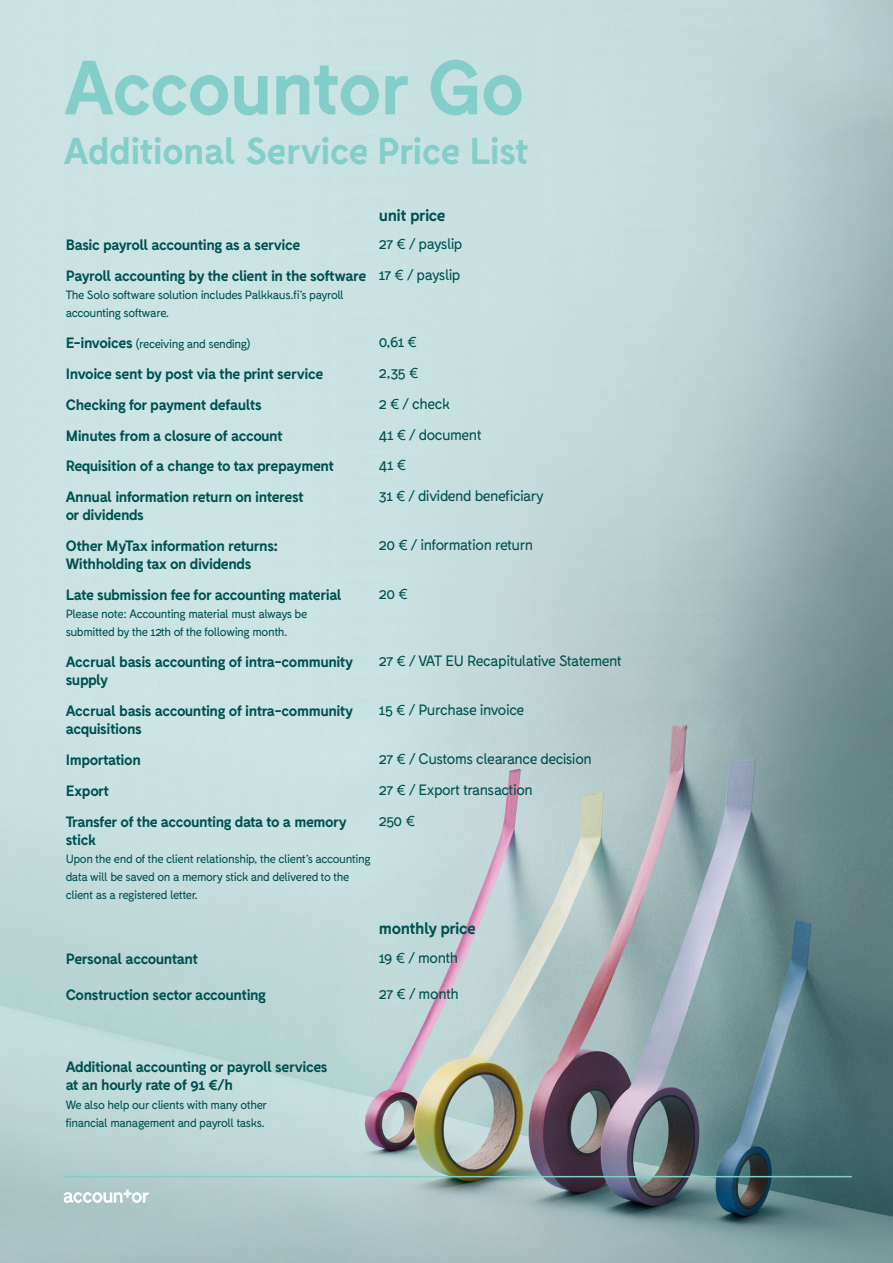
<style>
.page{position:relative;width:893px;height:1263px;background:#fff}
.page>*{position:absolute;margin:0;border:0;box-sizing:border-box;transform-origin:0 0}
.Main_Headline{font:700 76.5px "Fabrik";letter-spacing:-.02em;color:#83cec8}
.Main_Headline-2{font:700 37.5px "Fabrik";letter-spacing:-.015em;color:#83cec8}
.t1{font:700 16.5px "Fabrik";letter-spacing:-.03em;color:#005050}
.t2{font:700 15px/18.1px "Fabrik";letter-spacing:-.03em;color:#005050}
.t3{font:15px "Fabrik";letter-spacing:-.03em;color:#00514e}
.t4{font:15px "Fabrik";letter-spacing:-.02em;color:#005050}
.t5{font:15px "Fabrik";letter-spacing:-.04em;color:#005050}
.t6{font:12px/18.1px "Fabrik";letter-spacing:-.03em;color:#005050}
.s1{font-weight:700;font-size:15px}
.s2{color:#00514e}
</style>
<div class="page">
<img style="left:0;top:0;width:893px;height:1263px">
<hr style="left:64px;top:1176px;width:788px;height:1px;background:#83cec8">
<svg style="left:64px;top:1189px;width:85px;height:14px"></svg>
<p class="Main_Headline" style="left:64px;top:43px;width:462px">Accountor Go</p>
<p class="Main_Headline-2" style="left:64px;top:129px;width:467px">Additional Service Price List</p>
<p class="t2" style="left:66px;top:236px;width:236px">Basic payroll accounting as a service</p>
<p class="t2" style="left:66px;top:267px;width:302px">Payroll accounting by the client in the software</p>
<p class="t6" style="left:66px;top:286px;width:280px">The Solo software solution includes Palkkaus.fi’s payroll accounting software.</p>
<p class="t6" style="left:66px;top:335px;width:186px"><span class="s1">E-invoices</span> (receiving and sending)</p>
<p class="t2" style="left:66px;top:364px;width:259px">Invoice sent by post via the print service</p>
<p class="t2" style="left:66px;top:395px;width:198px">Checking for payment defaults</p>
<p class="t2" style="left:66px;top:426px;width:219px">Minutes from a closure of account</p>
<p class="t2" style="left:66px;top:457px;width:270px">Requisition of a change to tax prepayment</p>
<p class="t2" style="left:66px;top:488px;width:240px">Annual information return on interest or dividends</p>
<p class="t2" style="left:66px;top:537px;width:214px">Other MyTax information returns:<br>Withholding tax on dividends</p>
<p class="t2" style="left:66px;top:586px;width:278px">Late submission fee for accounting material</p>
<p class="t6" style="left:66px;top:605px;width:243px">Please note: Accounting material must always be</p>
<p class="t6" style="left:66px;top:623px;width:223px">submitted by the 12th of the following month.</p>
<p class="t2" style="left:66px;top:653px;width:289px">Accrual basis accounting of intra-community supply</p>
<p class="t2" style="left:66px;top:702px;width:289px">Accrual basis accounting of intra-community acquisitions</p>
<p class="t2" style="left:66px;top:751px;width:77px">Importation</p>
<p class="t2" style="left:66px;top:781px;width:45px">Export</p>
<p class="t2" style="left:66px;top:812px;width:283px">Transfer of the accounting data to a memory stick</p>
<p class="t6" style="left:66px;top:850px;width:306px">Upon the end of the client relationship, the client’s accounting data will be saved on a memory stick and delivered to the client as a registered letter.</p>
<p class="t2" style="left:66px;top:949px;width:134px">Personal accountant</p>
<p class="t2" style="left:66px;top:985px;width:202px">Construction sector accounting</p>
<p class="t1" style="left:379px;top:205px;width:68px">unit price</p>
<p class="t5" style="left:379px;top:235px;width:85px">27 € / payslip</p>
<p class="t5" style="left:379px;top:266px;width:83px">17 € / payslip</p>
<p class="t4" style="left:379px;top:333px;width:39px">0,61 €</p>
<p class="t4" style="left:379px;top:364px;width:41px">2,35 €</p>
<p class="t4" style="left:379px;top:395px;width:72px">2 € / check</p>
<p class="t4" style="left:379px;top:426px;width:104px">41 € / document</p>
<p class="t4" style="left:379px;top:457px;width:29px">41 €</p>
<p class="t4" style="left:379px;top:488px;width:166px">31 € / dividend beneficiary</p>
<p class="t4" style="left:379px;top:536px;width:156px">20 € / information return</p>
<p class="t4" style="left:379px;top:585px;width:30px">20 <span class="s2">€</span></p>
<p class="t3" style="left:379px;top:652px;width:245px">27 € / VAT EU Recapitulative Statement</p>
<p class="t3" style="left:379px;top:701px;width:147px">15 € / Purchase invoice</p>
<p class="t3" style="left:379px;top:750px;width:214px">27 € / Customs clearance decision</p>
<p class="t3" style="left:379px;top:781px;width:155px">27 € / Export transaction</p>
<p class="t3" style="left:379px;top:812px;width:38px">250 €</p>
<p class="t1" style="left:379px;top:919px;width:98px">monthly price</p>
<p class="t3" style="left:379px;top:949px;width:81px">19 € / month</p>
<p class="t3" style="left:379px;top:985px;width:81px">27 € / month</p>
<p class="t2" style="left:66px;top:1058px;width:263px">Additional accounting or payroll services</p>
<p class="t2" style="left:66px;top:1076px;width:169px">at an hourly rate of 91 €/h</p>
<p class="t6" style="left:66px;top:1095px;width:203px">We also help our clients with many other</p>
<p class="t6" style="left:66px;top:1113px;width:201px">financial management and payroll tasks.</p>
</div>
